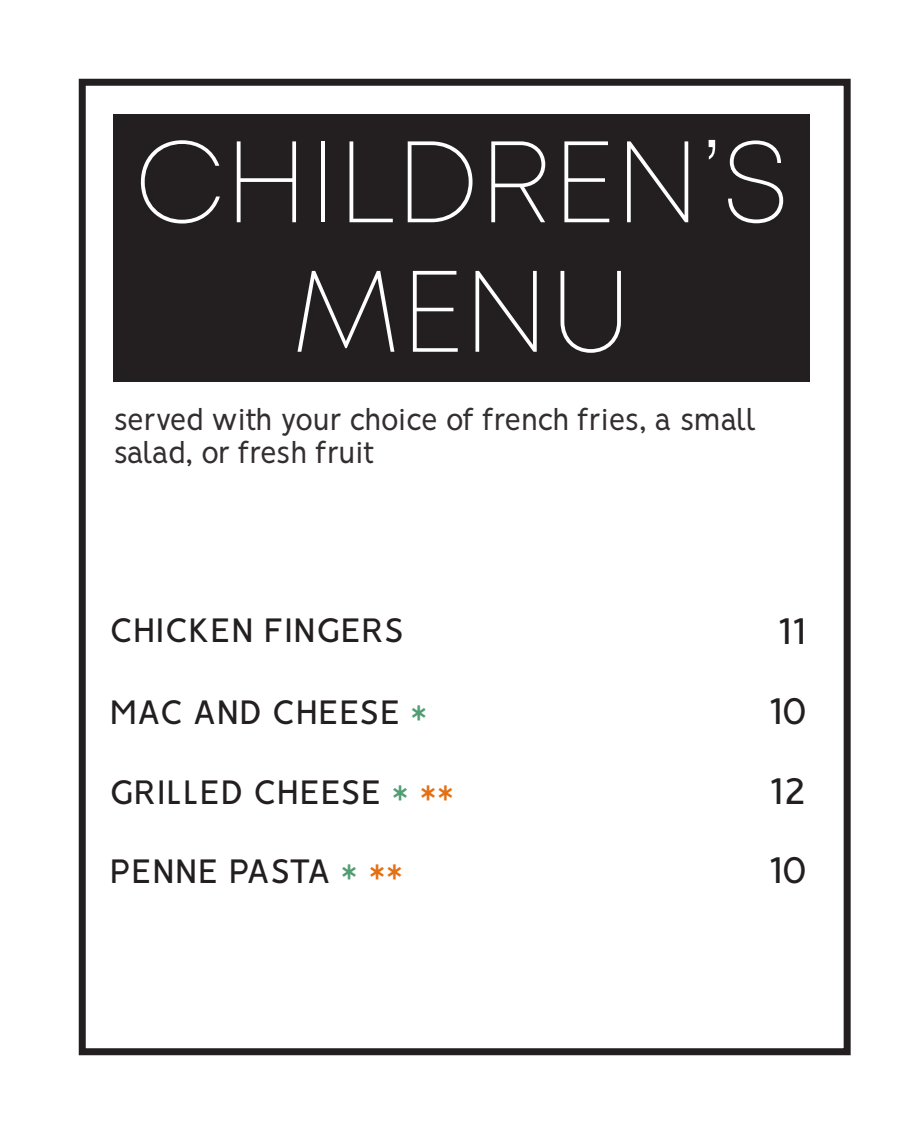
<style>
.page{position:relative;width:924px;height:1134px;background:#fff}
.page>*{position:absolute;margin:0;border:0;box-sizing:border-box;transform-origin:0 0}
.Headers{font:200 115.5px/129.5px "Mont Demo";color:#fff;text-align:center}
.t1{font:42px "Vision";color:#231f20}
.Menu_Item{font:38.5px "Vision";color:#231f20}
.Menu_Item_Descriptio{font:31.5px/33.2px "Vision";letter-spacing:-.03em;color:#332f30}
.s1{font-size:42px;color:#529e72}
.s2{font-size:42px;color:#e37114}
</style>
<div class="page">
<div style="left:113px;top:114px;width:697px;height:268px;background:#231f20"></div>
<div style="left:79px;top:79px;width:772px;height:976px;border:7px solid #231f20"></div>
<p class="Headers" style="left:135px;top:118px;width:656px">CHILDREN’S<br>MENU</p>
<p class="Menu_Item_Descriptio" style="left:113px;top:403px;width:645px">served with your choice of french fries, a small salad, or fresh fruit</p>
<p class="Menu_Item" style="left:109px;top:607px;width:296px">CHICKEN FINGERS</p>
<p class="t1" style="left:777px;top:606px;width:30px">11</p>
<p class="Menu_Item" style="left:109px;top:689px;width:320px">MAC AND CHEESE <span class="s1">*</span></p>
<p class="t1" style="left:768px;top:686px;width:39px">10</p>
<p class="Menu_Item" style="left:109px;top:769px;width:346px">GRILLED CHEESE <span class="s1">*</span> <span class="s2">**</span></p>
<p class="t1" style="left:769px;top:766px;width:39px">12</p>
<p class="Menu_Item" style="left:109px;top:849px;width:295px">PENNE PASTA <span class="s1">*</span> <span class="s2">**</span></p>
<p class="t1" style="left:768px;top:846px;width:39px">10</p>
</div>
